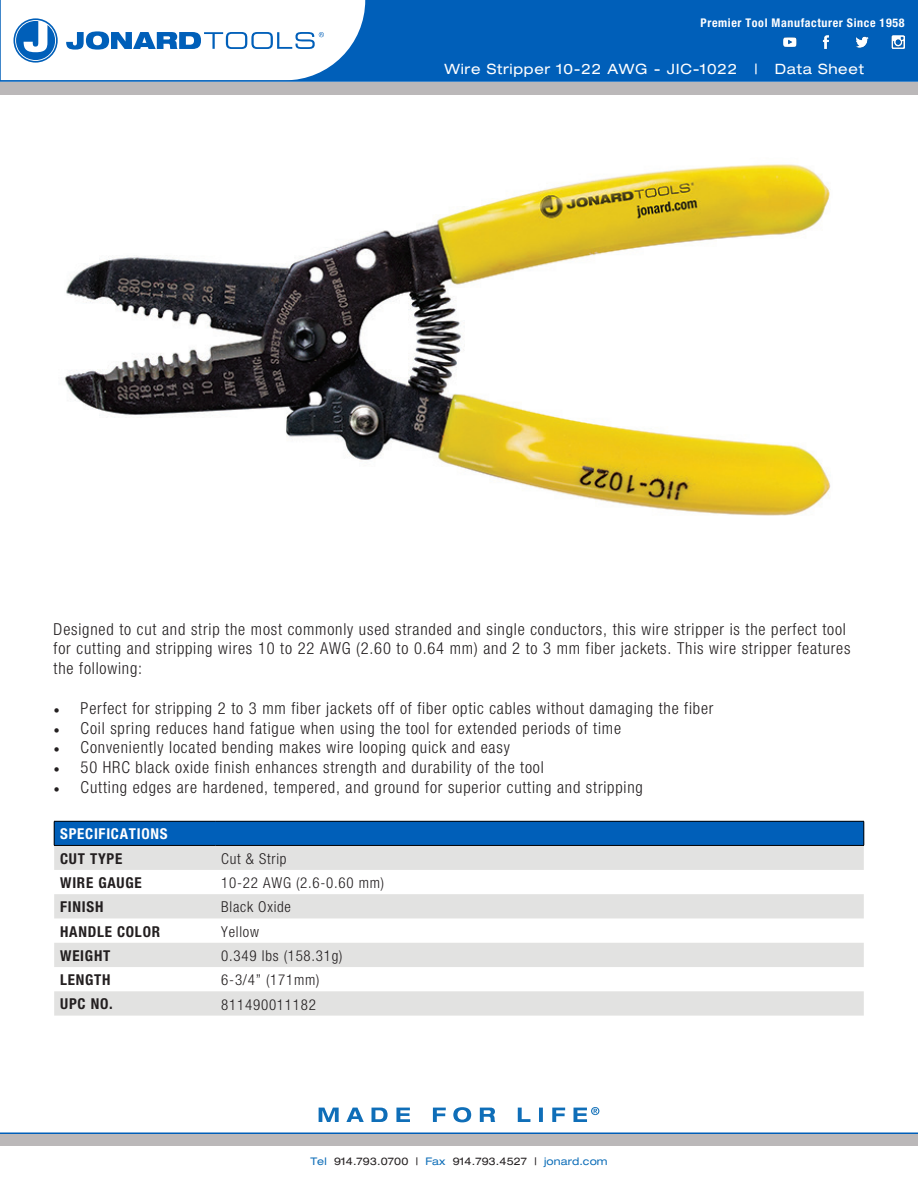
<style>
.page{position:relative;width:918px;height:1188px;background:#fff}
.page>*{position:absolute;margin:0;border:0;box-sizing:border-box;transform-origin:0 0}
.t1{font:300 condensed 16.5px "Helvetica Neue";letter-spacing:.05em;color:#231f20}
.t2{font:300 condensed 15px "Helvetica Neue";letter-spacing:.05em;color:#231f20}
.t3{font:700 condensed 15px "Helvetica Neue";letter-spacing:.05em;color:#231f20}
.t4{font:700 condensed 15px "Helvetica Neue";letter-spacing:.05em;color:#fff}
.t5{font:expanded 14.25px "Helvetica Neue";letter-spacing:.05em;color:#fff}
.t6{font:700 condensed 12px "Helvetica Neue";letter-spacing:.05em;color:#fff}
.t7{font:expanded 10.5px "Helvetica Neue";letter-spacing:.01em;color:#231f20}
.s1{font-family:"Minion Pro";font-weight:400;font-stretch:normal}
.s2{color:#0e6eb8}
</style>
<div class="page">
<div style="left:1px;top:0;width:917px;height:81px;background:#005fb9"></div>
<div style="left:0;top:82px;width:918px;height:12px;background:#bbb8b9"></div>
<div style="left:0;top:1134px;width:918px;height:12px;background:#bbb8b9"></div>
<svg style="left:319px;top:1107px;width:280px;height:15px"></svg>
<hr style="left:0;top:1132px;width:918px;height:2px;background:#005fb9">
<svg style="left:1px;top:0;width:364px;height:80px;background:#d9e7f4"></svg>
<hr style="left:0;top:80px;width:918px;height:2px;background:#005fb9">
<img style="left:783px;top:35px;width:122px;height:14px">
<div style="left:54px;top:821px;width:810px;height:24px;background:#005fb9"></div>
<svg style="left:54px;top:846px;width:810px;height:170px;fill:#e2e2e1"></svg>
<hr style="left:54px;top:821px;width:161px;height:1px;background:#000">
<svg style="left:54px;top:821px;width:1px;height:24px"></svg>
<hr style="left:215px;top:821px;width:649px;height:1px;background:#000">
<svg style="left:864px;top:821px;width:1px;height:24px"></svg>
<hr style="left:54px;top:845px;width:161px;height:1px;background:#000">
<hr style="left:215px;top:845px;width:649px;height:1px;background:#000">
<img style="left:64px;top:164px;width:767px;height:352px">
<p class="t6" style="left:701px;top:15px;width:205px">Premier Tool Manufacturer Since 1958</p>
<p class="t5" style="left:444px;top:60px;width:421px">Wire Stripper 10-22 AWG - JIC-1022 | Data Sheet</p>
<p class="t1" style="left:54px;top:619px;width:794px">Designed to cut and strip the most commonly used stranded and single conductors, this wire stripper is the perfect tool</p>
<p class="t1" style="left:54px;top:639px;width:798px">for cutting and stripping wires 10 to 22 AWG (2.60 to 0.64 mm) and 2 to 3 mm fiber jackets. This wire stripper features</p>
<p class="t1" style="left:54px;top:659px;width:90px">the following:</p>
<p class="t1" style="left:54px;top:699px;width:661px"><span class="s1">•</span> Perfect for stripping 2 to 3 mm fiber jackets off of fiber optic cables without damaging the fiber</p>
<p class="t1" style="left:54px;top:718px;width:569px"><span class="s1">•</span> Coil spring reduces hand fatigue when using the tool for extended periods of time</p>
<p class="t1" style="left:54px;top:738px;width:458px"><span class="s1">•</span> Conveniently located bending makes wire looping quick and easy</p>
<p class="t1" style="left:54px;top:758px;width:492px"><span class="s1">•</span> 50 HRC black oxide finish enhances strength and durability of the tool</p>
<p class="t1" style="left:54px;top:778px;width:591px"><span class="s1">•</span> Cutting edges are hardened, tempered, and ground for superior cutting and stripping</p>
<p class="t4" style="left:60px;top:825px;width:109px">SPECIFICATIONS</p>
<p class="t3" style="left:60px;top:849px;width:64px">CUT TYPE</p>
<p class="t2" style="left:221px;top:850px;width:67px">Cut &amp; Strip</p>
<p class="t3" style="left:60px;top:874px;width:83px">WIRE GAUGE</p>
<p class="t2" style="left:221px;top:874px;width:164px">10-22 AWG (2.6-0.60 mm)</p>
<p class="t3" style="left:60px;top:898px;width:45px">FINISH</p>
<p class="t2" style="left:221px;top:899px;width:71px">Black Oxide</p>
<p class="t3" style="left:60px;top:922px;width:101px">HANDLE COLOR</p>
<p class="t2" style="left:221px;top:923px;width:39px">Yellow</p>
<p class="t3" style="left:60px;top:946px;width:52px">WEIGHT</p>
<p class="t2" style="left:221px;top:947px;width:123px">0.349 lbs (158.31g)</p>
<p class="t3" style="left:60px;top:971px;width:52px">LENGTH</p>
<p class="t2" style="left:221px;top:971px;width:100px">6-3/4” (171mm)</p>
<p class="t3" style="left:60px;top:995px;width:54px">UPC NO.</p>
<p class="t2" style="left:221px;top:996px;width:96px">811490011182</p>
<p class="t7" style="left:310px;top:1155px;width:299px"><span class="s2">Tel</span> 914.793.0700 | <span class="s2">Fax</span> 914.793.4527 | <span class="s2">jonard.com</span></p>
</div>
